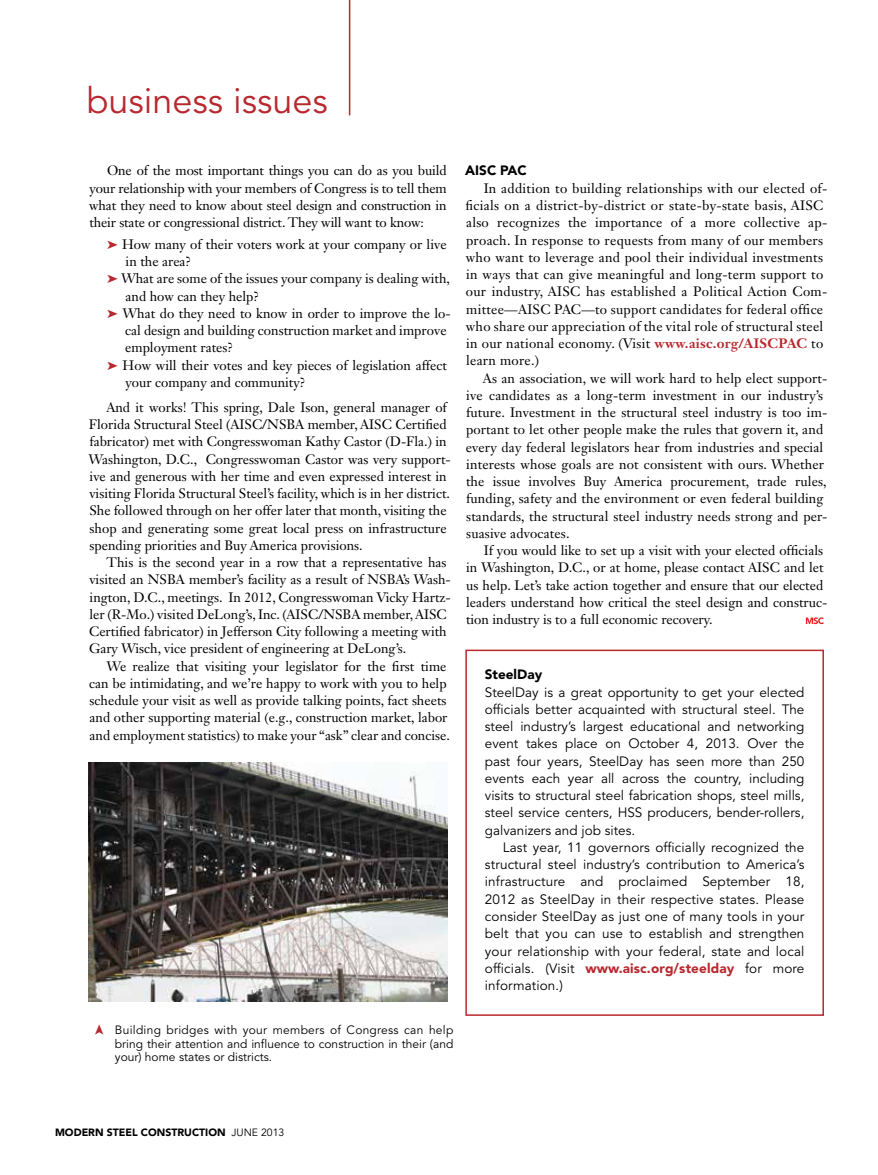
<style>
.page{position:relative;width:878px;height:1175px;background:#fff}
.page>*{position:absolute;margin:0;border:0;box-sizing:border-box;transform-origin:0 0}
.t1{font:36px "Avenir LT Std";color:#b8292f}
.t2{font:13.5px/17.2px "Janson Text LT Std";color:#000}
.t3{font:13.5px/17.2px "Avenir LT Std";letter-spacing:.005em;color:#000;text-align:justify}
.t4{font:13.5px/17.2px "Janson Text LT Std";letter-spacing:.02em;color:#000}
.t5{font:900 13.5px "Avenir LT Std";color:#000}
.t6{font:12px/13.5px "Avenir LT Std";color:#000;text-align:justify}
.t7{font:900 10.5px "Avenir LT Std";color:#000}
.s1{color:#b8292f}
.s2{font-weight:700;color:#b8292f}
.s3{font-weight:900;color:#b8292f}
.s4{font-weight:400}
</style>
<div class="page">
<svg style="left:805px;top:617px;width:18px;height:7px"></svg>
<hr style="left:349px;top:0;width:1px;height:115px;background:#b8292f">
<div style="left:465px;top:649px;width:359px;height:366px;border:2px solid #b8292f"></div>
<img style="left:89px;top:762px;width:358px;height:239px">
<h1 class="t1" style="left:86px;top:80px;width:243px">business issues</h1>
<p class="t2" style="left:89px;top:162px;width:359px;text-align:justify;text-indent:18px">One of the most important things you can do as you build your relationship with your members of Congress is to tell them what they need to know about steel design and construction in their state or congressional district. They will want to know:</p>
<p class="t2" style="left:107px;top:235px;width:341px"><span class="s1">➤</span> How many of their voters work at your company or live</p>
<p class="t2" style="left:126px;top:253px;width:67px">in the area?</p>
<p class="t2" style="left:107px;top:270px;width:344px"><span class="s1">➤</span> What are some of the issues your company is dealing with,</p>
<p class="t2" style="left:125px;top:287px;width:135px">and how can they help?</p>
<p class="t2" style="left:107px;top:304px;width:345px"><span class="s1">➤</span> What do they need to know in order to improve the lo-</p>
<p class="t2" style="left:125px;top:322px;width:323px">cal design and building construction market and improve</p>
<p class="t2" style="left:125px;top:339px;width:109px">employment rates?</p>
<p class="t2" style="left:107px;top:356px;width:341px"><span class="s1">➤</span> How will their votes and key pieces of legislation affect</p>
<p class="t2" style="left:125px;top:373px;width:182px">your company and community?</p>
<p class="t2" style="left:88px;top:398px;width:364px;text-indent:18px">And it works! This spring, Dale Ison, general manager of Florida Structural Steel (AISC/NSBA member, AISC Certified fabricator) met with Congresswoman Kathy Castor (D-Fla.) in Washington, D.C., Congresswoman Castor was very support&shy;ive and generous with her time and even expressed interest in visiting Florida Structural Steel’s facility, which is in her district.<br>She followed through on her offer later that month, visiting the shop and generating some great local press on infrastructure spending priorities and Buy America provisions.</p>
<p class="t2" style="left:89px;top:553px;width:363px;text-indent:17px">This is the second year in a row that a representative has visited an NSBA member’s facility as a result of NSBA’s Wash&shy;ington, D.C., meetings. In 2012, Congresswoman Vicky Hartz&shy;ler (R-Mo.) visited DeLong’s, Inc. (AISC/NSBA member, AISC Certified fabricator) in Jefferson City following a meeting with Gary Wisch, vice president of engineering at DeLong’s.</p>
<p class="t2" style="left:89px;top:657px;width:362px;text-indent:17px">We realize that visiting your legislator for the first time can be intimidating, and we’re happy to work with you to help schedule your visit as well as provide talking points, fact sheets and other supporting material (e.g., construction market, labor and employment statistics) to make your “ask” clear and concise.</p>
<p class="t5" style="left:465px;top:163px;width:9px">AISC</p>
<p class="t5" style="left:500px;top:163px;width:10px">PAC</p>
<p class="t4" style="left:465px;top:179px;width:363px;text-indent:18px">In addition to building relationships with our elected of&shy;ficials on a district-by-district or state-by-state basis, AISC also recognizes the importance of a more collective ap&shy;proach. In response to requests from many of our members who want to leverage and pool their individual investments in ways that can give meaningful and long-term support to our industry, AISC has established a Political Action Com&shy;mittee—AISC PAC—to support candidates for federal office who share our appreciation of the vital role of structural steel in our national economy. (Visit <span class="s2">www.aisc.org/AISCPAC</span> to learn more.)</p>
<p class="t2" style="left:466px;top:369px;width:363px;text-indent:17px">As an association, we will work hard to help elect support&shy;ive candidates as a long-term investment in our industry’s future. Investment in the structural steel industry is too im&shy;portant to let other people make the rules that govern it, and every day federal legislators hear from industries and special interests whose goals are not consistent with ours. Whether the issue involves Buy America procurement, trade rules, funding, safety and the environment or even federal building standards, the structural steel industry needs strong and per&shy;suasive advocates.</p>
<p class="t2" style="left:466px;top:542px;width:363px;text-indent:18px">If you would like to set up a visit with your elected officials in Washington, D.C., or at home, please contact AISC and let us help. Let’s take action together and ensure that our elected leaders understand how critical the steel design and construc&shy;tion industry is to a full economic recovery.</p>
<p class="t5" style="left:485px;top:666px;width:59px">SteelDay</p>
<p class="t3" style="left:485px;top:683px;width:321px">SteelDay is a great opportunity to get your elected officials better acquainted with structural steel. The steel industry’s largest educational and networking event takes place on October 4, 2013. Over the past four years, SteelDay has seen more than 250 events each year all across the country, including visits to structural steel fabrication shops, steel mills, steel service centers, HSS producers, bender-rollers, galvanizers and job sites.</p>
<p class="t3" style="left:485px;top:839px;width:321px;text-indent:18px">Last year, 11 governors officially recognized the structural steel industry’s contribution to America’s infrastructure and proclaimed September 18, 2012 as SteelDay in their respective states. Please consider SteelDay as just one of many tools in your belt that you can use to establish and strengthen your relationship with your federal, state and local officials. (Visit <span class="s3">www.aisc.org/steelday</span> for more information.)</p>
<p class="t6" style="left:115px;top:1023px;width:340px">Building bridges with your members of Congress can help bring their attention and influence to construction in their (and your) home states or districts.</p>
<p class="t7" style="left:55px;top:1125px;width:231px">MODERN STEEL CONSTRUCTION <span class="s4">june 2013</span></p>
</div>
